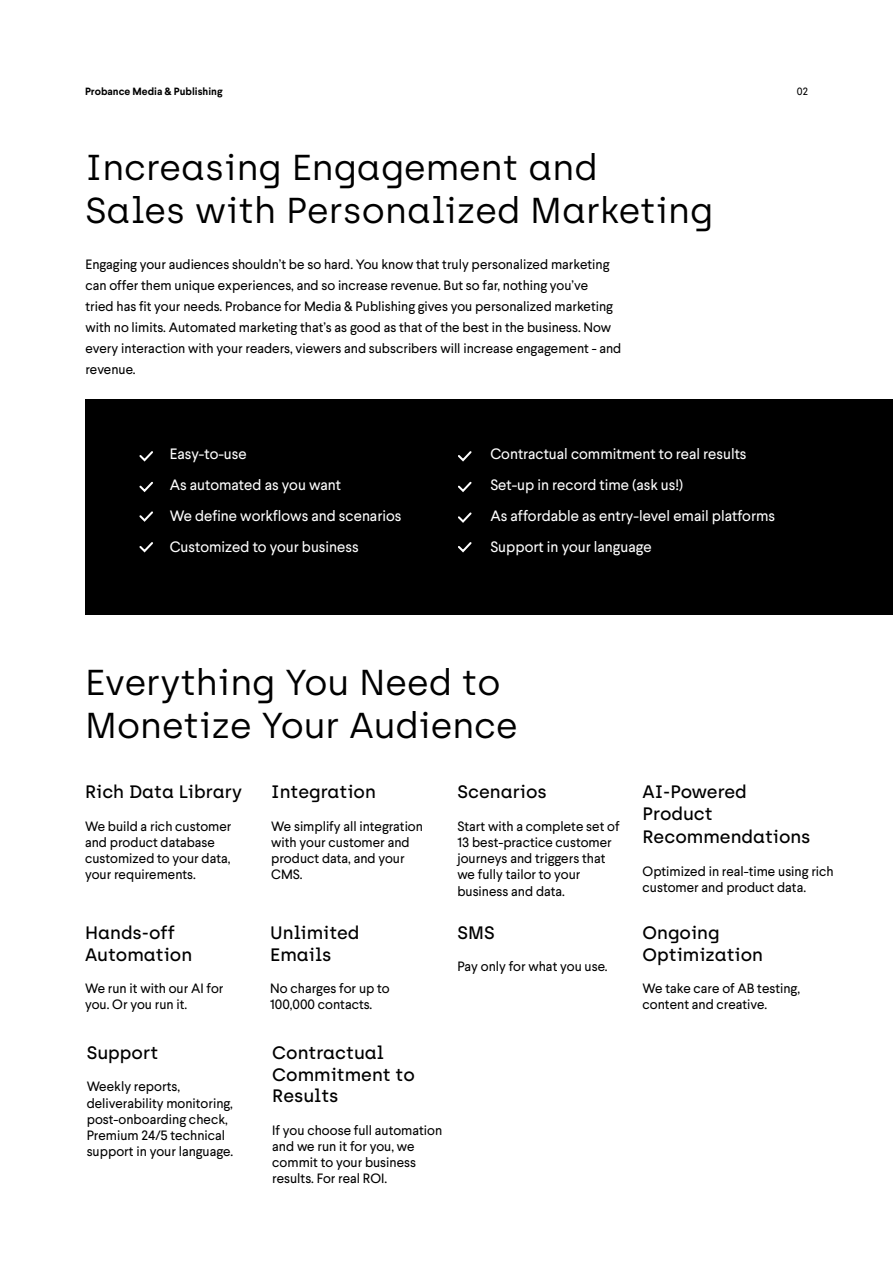
<style>
.page{position:relative;width:893px;height:1263px;background:#fff}
.page>*{position:absolute;margin:0;border:0;box-sizing:border-box;transform-origin:0 0}
.t1{font:36px/43.2px "Archia";color:#000}
.t2{font:500 18px/21.6px "Archia";color:#000}
.t3{font:15px/30.8px "Larsseit";color:#fff}
.t4{font:13.5px/16.2px "Larsseit";color:#000}
.t5{font:700 10.5px "Larsseit";color:#000}
.t6{font:10.5px "Larsseit";color:#000}
</style>
<div class="page">
<div style="left:85px;top:400px;width:808px;height:215px;background:#000"></div>
<svg style="left:139px;top:481px;width:14px;height:12px"></svg>
<svg style="left:458px;top:481px;width:14px;height:11px"></svg>
<svg style="left:139px;top:451px;width:14px;height:11px"></svg>
<svg style="left:458px;top:451px;width:14px;height:11px"></svg>
<svg style="left:139px;top:511px;width:14px;height:11px"></svg>
<svg style="left:458px;top:512px;width:14px;height:11px"></svg>
<svg style="left:458px;top:542px;width:14px;height:11px"></svg>
<svg style="left:139px;top:542px;width:14px;height:11px"></svg>
<p class="t5" style="left:85px;top:84px;width:139px">Probance Media &amp; Publishing</p>
<p class="t6" style="left:797px;top:85px;width:12px">02</p>
<h1 class="t1" style="left:85px;top:146px;width:629px">Increasing Engagement and<br>Sales with Personalized Marketing</h1>
<p class="t4" style="left:85px;top:253px;width:537px;line-height:21px">Engaging your audiences shouldn’t be so hard. You know that truly personalized marketing can offer them unique experiences, and so increase revenue. But so far, nothing you’ve<br>tried has fit your needs. Probance for Media &amp; Publishing gives you personalized marketing with no limits. Automated marketing that’s as good as that of the best in the business. Now every interaction with your readers, viewers and subscribers will increase engagement - and revenue.</p>
<p class="t3" style="left:170px;top:439px;width:233px">Easy-to-use<br>As automated as you want<br>We define workflows and scenarios<br>Customized to your business</p>
<p class="t3" style="left:490px;top:439px;width:286px">Contractual commitment to real results Set-up in record time (ask us!)<br>As affordable as entry-level email platforms Support in your language</p>
<h1 class="t1" style="left:85px;top:661px;width:434px">Everything You Need to<br>Monetize Your Audience</h1>
<h2 class="t2" style="left:85px;top:781px;width:159px">Rich Data Library</h2>
<p class="t4" style="left:85px;top:818px;width:148px">We build a rich customer and product database customized to your data, your requirements.</p>
<h2 class="t2" style="left:85px;top:922px;width:109px">Hands-off<br>Automation</h2>
<p class="t4" style="left:85px;top:980px;width:140px">We run it with our AI for you. Or you run it.</p>
<h2 class="t2" style="left:87px;top:1042px;width:73px">Support</h2>
<p class="t4" style="left:87px;top:1078px;width:148px">Weekly reports, deliverability monitoring, post-onboarding check,<br>Premium 24/5 technical support in your language.</p>
<h2 class="t2" style="left:271px;top:781px;width:106px">Integration</h2>
<p class="t4" style="left:271px;top:818px;width:153px">We simplify all integration with your customer and product data, and your<br>CMS.</p>
<h2 class="t2" style="left:270px;top:922px;width:91px">Unlimited<br>Emails</h2>
<p class="t4" style="left:270px;top:980px;width:121px">No charges for up to<br>100,000 contacts.</p>
<h2 class="t2" style="left:272px;top:1042px;width:144px">Contractual<br>Commitment to<br>Results</h2>
<p class="t4" style="left:272px;top:1122px;width:171px">If you choose full automation and we run it for you, we commit to your business results. For real ROI.</p>
<h2 class="t2" style="left:457px;top:781px;width:91px">Scenarios</h2>
<p class="t4" style="left:457px;top:818px;width:164px">Start with a complete set of<br>13 best-practice customer journeys and triggers that we fully tailor to your business and data.</p>
<h2 class="t2" style="left:457px;top:922px;width:39px">SMS</h2>
<p class="t4" style="left:457px;top:958px;width:152px">Pay only for what you use.</p>
<h2 class="t2" style="left:643px;top:781px;width:106px">AI-Powered<br>Product</h2>
<h2 class="t2" style="left:643px;top:826px;width:170px">Recommendations</h2>
<p class="t4" style="left:643px;top:863px;width:193px">Optimized in real-time using rich customer and product data.</p>
<h2 class="t2" style="left:643px;top:922px;width:122px">Ongoing<br>Optimization</h2>
<p class="t4" style="left:643px;top:980px;width:159px">We take care of AB testing, content and creative.</p>
</div>
